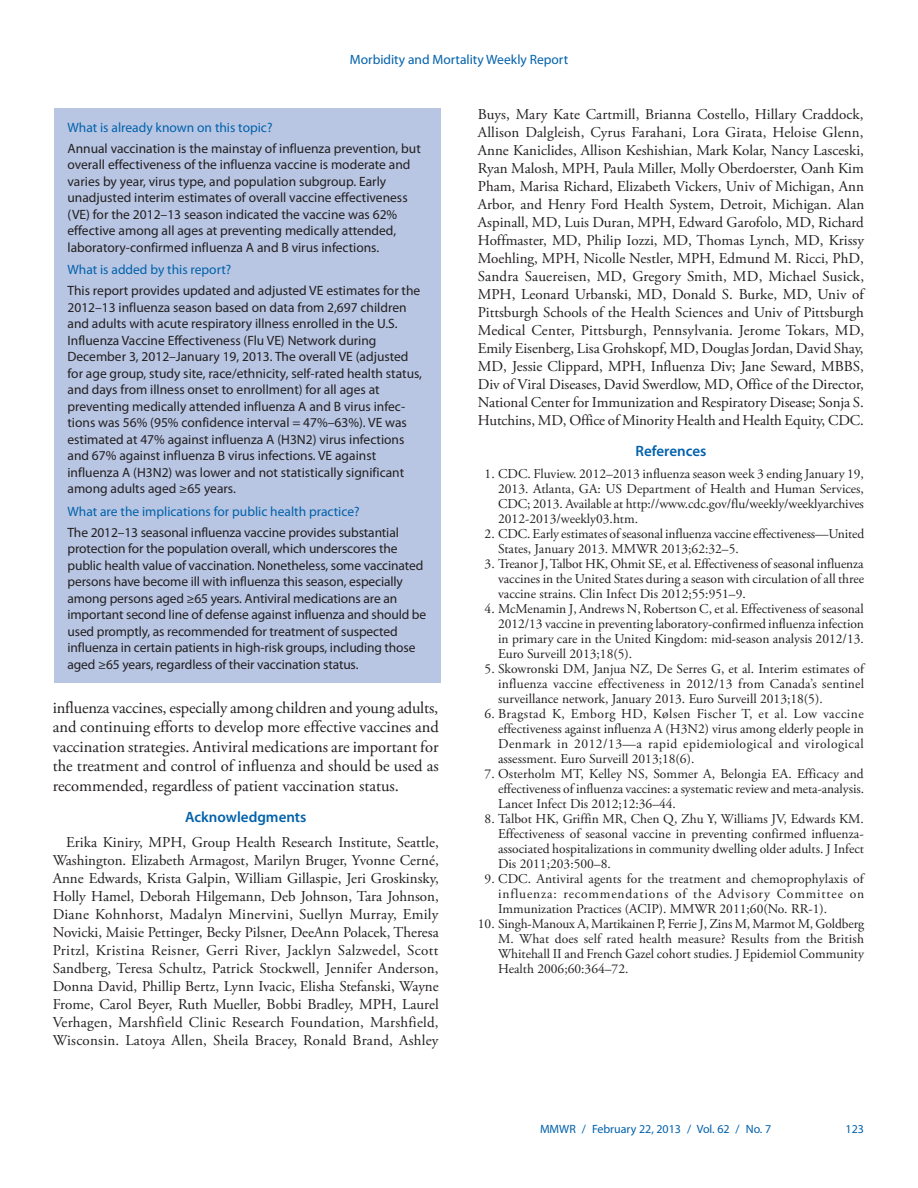
<style>
.page{position:relative;width:918px;height:1188px;background:#fff}
.page>*{position:absolute;margin:0;border:0;box-sizing:border-box;transform-origin:0 0}
.t1{font:16.5px/19.5px "Adobe Garamond Pro";color:#231f20;text-align:justify}
.t2{font:15px/18px "Adobe Garamond Pro";color:#231f20;text-align:justify}
.t3{font:600 15px "Myriad Pro";color:#0161ab}
.t4{font:13.5px/15px "Adobe Garamond Pro";color:#231f20;text-align:justify}
.t5{font:13.5px/16.5px "Myriad Pro";color:#231f20}
.t6{font:13.5px "Myriad Pro";color:#0161ab}
.t7{font:12px "Myriad Pro";color:#0161ab}
</style>
<div class="page">
<div style="left:54px;top:108px;width:386px;height:574px;background:#b8c6e3"></div>
<p class="t6" style="left:350px;top:51px;width:220px">Morbidity and Mortality Weekly Report</p>
<p class="t6" style="left:68px;top:119px;width:206px">What is already known on this topic?</p>
<p class="t5" style="left:68px;top:140px;width:355px">Annual vaccination is the mainstay of influenza prevention, but overall effectiveness of the influenza vaccine is moderate and varies by year, virus type, and population subgroup. Early unadjusted interim estimates of overall vaccine effectiveness (VE) for the 2012–13 season indicated the vaccine was 62% effective among all ages at preventing medically attended, laboratory-confirmed influenza A and B virus infections.</p>
<p class="t6" style="left:68px;top:261px;width:165px">What is added by this report?</p>
<p class="t5" style="left:68px;top:282px;width:356px">This report provides updated and adjusted VE estimates for the 2012–13 influenza season based on data from 2,697 children and adults with acute respiratory illness enrolled in the U.S.<br>Influenza Vaccine Effectiveness (Flu VE) Network during December 3, 2012–January 19, 2013. The overall VE (adjusted for age group, study site, race/ethnicity, self-rated health status, and days from illness onset to enrollment) for all ages at preventing medically attended influenza A and B virus infec&shy;tions was 56% (95% confidence interval = 47%–63%). VE was estimated at 47% against influenza A (H3N2) virus infections and 67% against influenza B virus infections. VE against influenza A (H3N2) was lower and not statistically significant among adults aged ≥65 years.</p>
<p class="t6" style="left:68px;top:503px;width:294px">What are the implications for public health practice?</p>
<p class="t5" style="left:68px;top:524px;width:360px">The 2012–13 seasonal influenza vaccine provides substantial protection for the population overall, which underscores the public health value of vaccination. Nonetheless, some vaccinated persons have become ill with influenza this season, especially among persons aged ≥65 years. Antiviral medications are an important second line of defense against influenza and should be used promptly, as recommended for treatment of suspected influenza in certain patients in high-risk groups, including those aged ≥65 years, regardless of their vaccination status.</p>
<p class="t1" style="left:53px;top:698px;width:388px">influenza vaccines, especially among children and young adults, and continuing efforts to develop more effective vaccines and vaccination strategies. Antiviral medications are important for the treatment and control of influenza and should be used as recommended, regardless of patient vaccination status.</p>
<p class="t3" style="left:185px;top:808px;width:123px">Acknowledgments</p>
<p class="t2" style="left:53px;top:834px;width:388px;text-indent:13px">Erika Kiniry, MPH, Group Health Research Institute, Seattle, Washington. Elizabeth Armagost, Marilyn Bruger, Yvonne Cerné, Anne Edwards, Krista Galpin, William Gillaspie, Jeri Groskinsky, Holly Hamel, Deborah Hilgemann, Deb Johnson, Tara Johnson, Diane Kohnhorst, Madalyn Minervini, Suellyn Murray, Emily Novicki, Maisie Pettinger, Becky Pilsner, DeeAnn Polacek, Theresa Pritzl, Kristina Reisner, Gerri River, Jacklyn Salzwedel, Scott Sandberg, Teresa Schultz, Patrick Stockwell, Jennifer Anderson, Donna David, Phillip Bertz, Lynn Ivacic, Elisha Stefanski, Wayne Frome, Carol Beyer, Ruth Mueller, Bobbi Bradley, MPH, Laurel Verhagen, Marshfield Clinic Research Foundation, Marshfield, Wisconsin. Latoya Allen, Sheila Bracey, Ronald Brand, Ashley</p>
<p class="t2" style="left:478px;top:106px;width:388px">Buys, Mary Kate Cartmill, Brianna Costello, Hillary Craddock, Allison Dalgleish, Cyrus Farahani, Lora Girata, Heloise Glenn, Anne Kaniclides, Allison Keshishian, Mark Kolar, Nancy Lasceski, Ryan Malosh, MPH, Paula Miller, Molly Oberdoerster, Oanh Kim Pham, Marisa Richard, Elizabeth Vickers, Univ of Michigan, Ann Arbor, and Henry Ford Health System, Detroit, Michigan. Alan Aspinall, MD, Luis Duran, MPH, Edward Garofolo, MD, Richard Hoffmaster, MD, Philip Iozzi, MD, Thomas Lynch, MD, Krissy Moehling, MPH, Nicolle Nestler, MPH, Edmund M. Ricci, PhD, Sandra Sauereisen, MD, Gregory Smith, MD, Michael Susick, MPH, Leonard Urbanski, MD, Donald S. Burke, MD, Univ of Pittsburgh Schools of the Health Sciences and Univ of Pittsburgh Medical Center, Pittsburgh, Pennsylvania. Jerome Tokars, MD, Emily Eisenberg, Lisa Grohskopf, MD, Douglas Jordan, David Shay, MD, Jessie Clippard, MPH, Influenza Div; Jane Seward, MBBS, Div of Viral Diseases, David Swerdlow, MD, Office of the Director, National Center for Immunization and Respiratory Disease; Sonja S.<br>Hutchins, MD, Office of Minority Health and Health Equity, CDC.</p>
<p class="t3" style="left:636px;top:442px;width:72px">References</p>
<p class="t4" style="left:498px;top:467px;width:367px;text-indent:-14px">1. CDC. Fluview. 2012–2013 influenza season week 3 ending January 19, 2013. Atlanta, GA: US Department of Health and Human Services, CDC; 2013. Available at http://www.cdc.gov/flu/weekly/weeklyarchives 2012-2013/weekly03.htm.</p>
<p class="t4" style="left:498px;top:527px;width:368px;text-indent:-14px">2. CDC. Early estimates of seasonal influenza vaccine effectiveness—United<br>States, January 2013. MMWR 2013;62:32–5.</p>
<p class="t4" style="left:498px;top:557px;width:368px;text-indent:-14px">3. Treanor J, Talbot HK, Ohmit SE, et al. Effectiveness of seasonal influenza vaccines in the United States during a season with circulation of all three vaccine strains. Clin Infect Dis 2012;55:951–9.</p>
<p class="t4" style="left:498px;top:602px;width:367px;text-indent:-14px">4. McMenamin J, Andrews N, Robertson C, et al. Effectiveness of seasonal 2012/13 vaccine in preventing laboratory-confirmed influenza infection in primary care in the United Kingdom: mid-season analysis 2012/13.<br>Euro Surveill 2013;18(5).</p>
<p class="t4" style="left:498px;top:662px;width:367px;text-indent:-14px">5. Skowronski DM, Janjua NZ, De Serres G, et al. Interim estimates of influenza vaccine effectiveness in 2012/13 from Canada’s sentinel surveillance network, January 2013. Euro Surveill 2013;18(5).</p>
<p class="t4" style="left:498px;top:707px;width:367px;text-indent:-14px">6. Bragstad K, Emborg HD, Kølsen Fischer T, et al. Low vaccine effectiveness against influenza A (H3N2) virus among elderly people in Denmark in 2012/13—a rapid epidemiological and virological assessment. Euro Surveill 2013;18(6).</p>
<p class="t4" style="left:498px;top:767px;width:367px;text-indent:-14px">7. Osterholm MT, Kelley NS, Sommer A, Belongia EA. Efficacy and effectiveness of influenza vaccines: a systematic review and meta-analysis.<br>Lancet Infect Dis 2012;12:36–44.</p>
<p class="t4" style="left:498px;top:812px;width:367px;text-indent:-14px">8. Talbot HK, Griffin MR, Chen Q, Zhu Y, Williams JV, Edwards KM.<br>Effectiveness of seasonal vaccine in preventing confirmed influenza&shy;associated hospitalizations in community dwelling older adults. J Infect Dis 2011;203:500–8.</p>
<p class="t4" style="left:498px;top:872px;width:368px;text-indent:-14px">9. CDC. Antiviral agents for the treatment and chemoprophylaxis of influenza: recommendations of the Advisory Committee on Immunization Practices (ACIP). MMWR 2011;60(No. RR-1).</p>
<p class="t4" style="left:498px;top:917px;width:367px;text-indent:-20px">10. Singh-Manoux A, Martikainen P, Ferrie J, Zins M, Marmot M, Goldberg M. What does self rated health measure? Results from the British Whitehall II and French Gazel cohort studies. J Epidemiol Community Health 2006;60:364–72.</p>
<p class="t7" style="left:540px;top:1121px;width:233px">MMWR / February 22, 2013 / Vol. 62 / No. 7</p>
<p class="t7" style="left:846px;top:1121px;width:20px">123</p>
</div>
